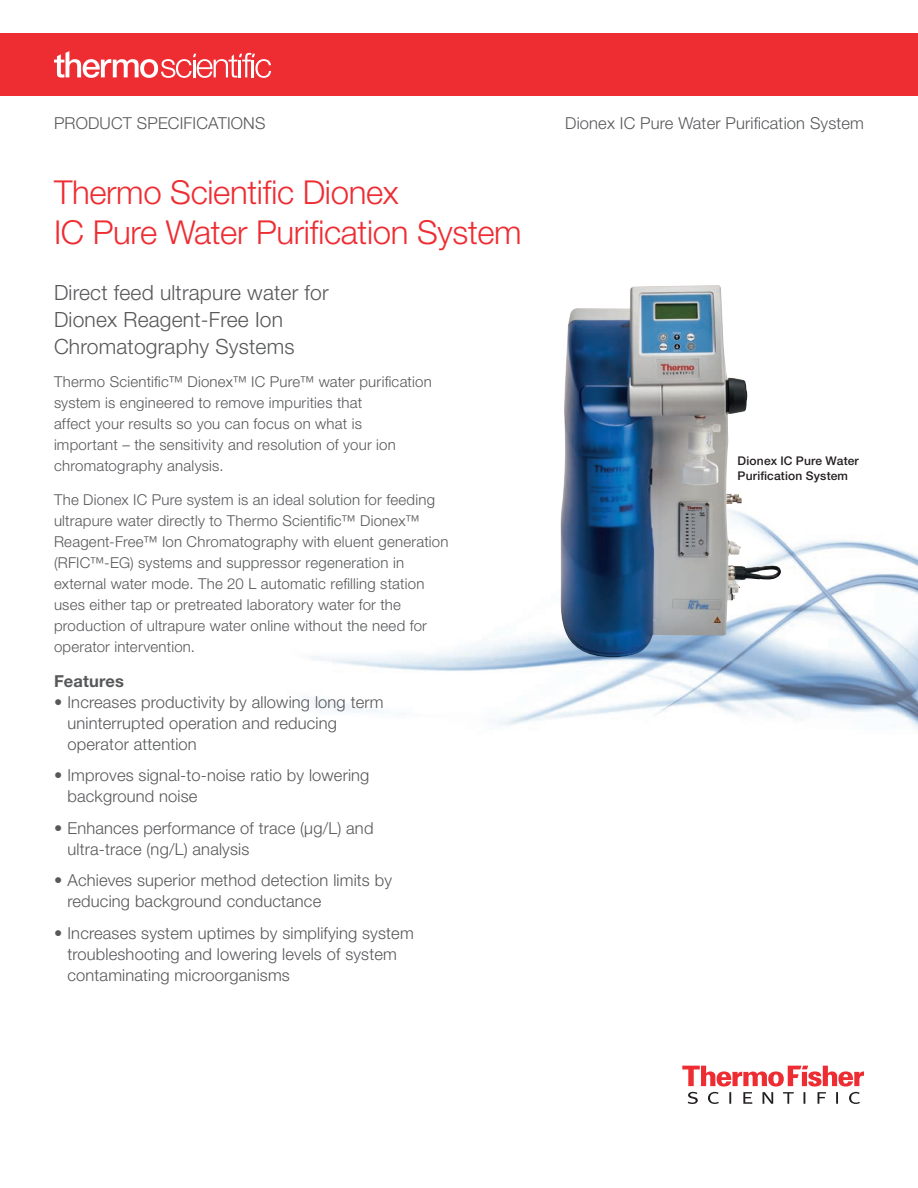
<style>
.page{position:relative;width:918px;height:1188px;background:#fff}
.page>*{position:absolute;margin:0;border:0;box-sizing:border-box;transform-origin:0 0}
.Subhead_Main{font:300 33px/40.5px "Helvetica Neue LT Std";letter-spacing:-.01em;color:#ee2d33}
.Secondary_Header{font:300 21px/27px "Helvetica Neue LT Std";letter-spacing:.01em;color:#57585a}
.Technical_Eyebrow{font:300 16.5px/21px "Helvetica Neue LT Std";letter-spacing:.01em;color:#57585a}
.Content_Header{font:700 16.5px "Helvetica Neue LT Std";letter-spacing:.01em;color:#57585a}
.Body_Copy{font:300 15px/21px "Helvetica Neue LT Std";letter-spacing:.015em;color:#57585a}
.Figure_Caption{font:500 12px "Helvetica Neue LT Std";letter-spacing:.015em;color:#231f20}
</style>
<div class="page">
<img style="left:309px;top:518px;width:609px;height:212px">
<svg style="left:682px;top:1066px;width:182px;height:38px"></svg>
<img style="left:561px;top:285px;width:220px;height:372px">
<div style="left:0;top:33px;width:918px;height:63px;background:#ee2d33"></div>
<svg style="left:54px;top:51px;width:217px;height:27px"></svg>
<p class="Technical_Eyebrow" style="left:54px;top:112px;width:213px">PRODUCT SPECIFICATIONS</p>
<p class="Technical_Eyebrow" style="left:565px;top:112px;width:300px">Dionex IC Pure Water Purification System</p>
<p class="Subhead_Main" style="left:54px;top:171px;width:469px">Thermo Scientific Dionex<br>IC Pure Water Purification System</p>
<p class="Secondary_Header" style="left:54px;top:279px;width:276px">Direct feed ultrapure water for<br>Dionex Reagent-Free Ion<br>Chromatography Systems</p>
<p class="Body_Copy" style="left:54px;top:371px;width:379px">Thermo Scientific™ Dionex™ IC Pure™ water purification system is engineered to remove impurities that<br>affect your results so you can focus on what is<br>important – the sensitivity and resolution of your ion chromatography analysis.</p>
<p class="Body_Copy" style="left:54px;top:489px;width:396px">The Dionex IC Pure system is an ideal solution for feeding ultrapure water directly to Thermo Scientific™ Dionex™ Reagent-Free™ Ion Chromatography with eluent generation (RFIC™-EG) systems and suppressor regeneration in external water mode. The 20 L automatic refilling station uses either tap or pretreated laboratory water for the production of ultrapure water online without the need for operator intervention.</p>
<p class="Content_Header" style="left:54px;top:671px;width:71px">Features</p>
<p class="Technical_Eyebrow" style="left:68px;top:691px;width:318px;text-indent:-14px">• Increases productivity by allowing long term uninterrupted operation and reducing operator attention</p>
<p class="Technical_Eyebrow" style="left:68px;top:765px;width:303px;text-indent:-14px">• Improves signal-to-noise ratio by lowering background noise</p>
<p class="Technical_Eyebrow" style="left:68px;top:817px;width:307px;text-indent:-14px">• Enhances performance of trace (µg/L) and ultra-trace (ng/L) analysis</p>
<p class="Technical_Eyebrow" style="left:68px;top:870px;width:326px;text-indent:-14px">• Achieves superior method detection limits by reducing background conductance</p>
<p class="Technical_Eyebrow" style="left:68px;top:922px;width:348px;text-indent:-14px">• Increases system uptimes by simplifying system troubleshooting and lowering levels of system contaminating microorganisms</p>
<p class="Figure_Caption" style="left:738px;top:453px;width:123px">Dionex IC Pure Water</p>
<p class="Figure_Caption" style="left:738px;top:469px;width:112px">Purification System</p>
</div>
